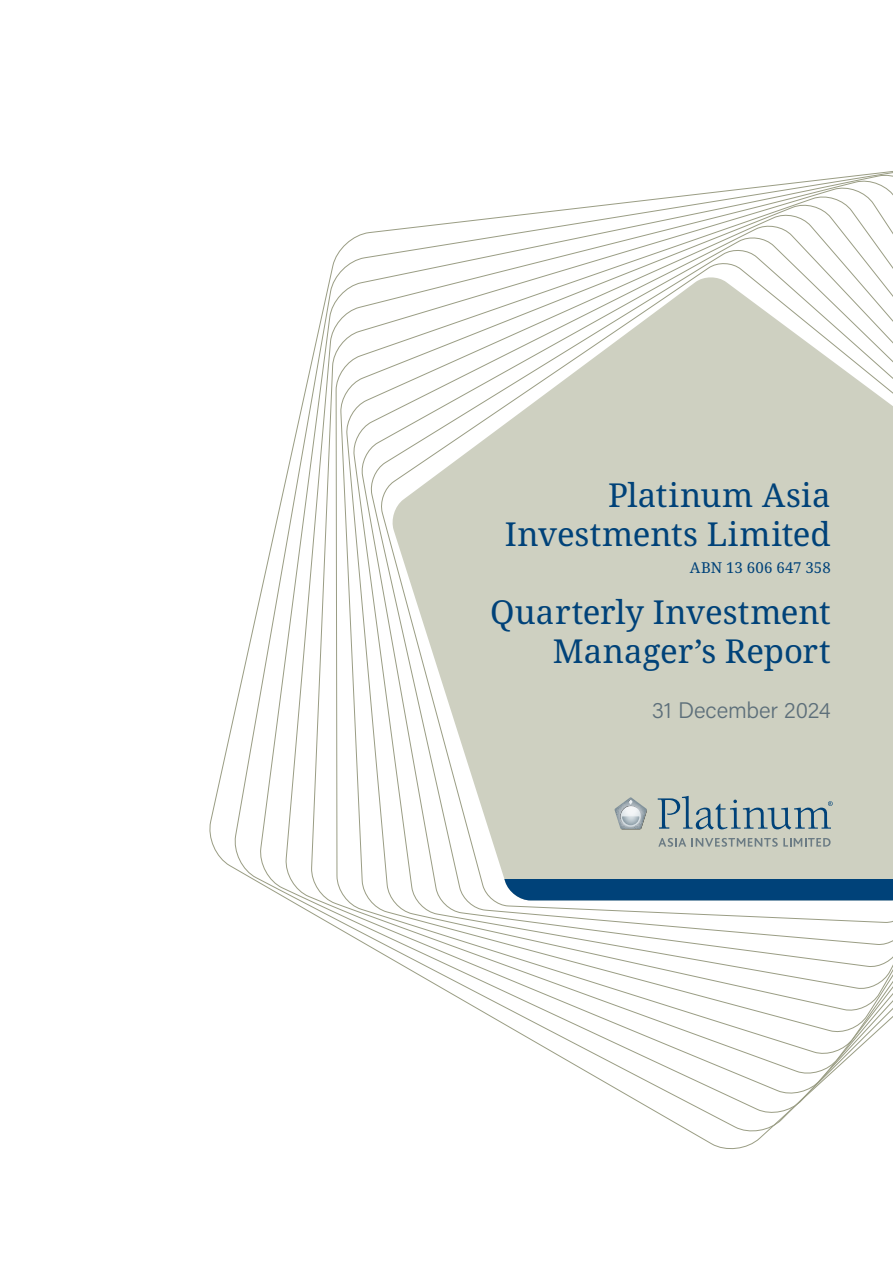
<style>
.page{position:relative;width:893px;height:1263px;background:#fff}
.page>*{position:absolute;margin:0;border:0;box-sizing:border-box;transform-origin:0 0}
.t1{font:33px/39px "Noto Serif";color:#004279;text-align:right}
.t2{font:300 22.5px "Acumin Pro";color:#5d6f7a}
.t3{font:15px "Noto Serif";letter-spacing:.005em;color:#004279}
</style>
<div class="page">
<svg style="left:311px;top:185px;width:582px;height:742px"></svg>
<svg style="left:335px;top:194px;width:558px;height:956px"></svg>
<svg style="left:340px;top:202px;width:553px;height:833px"></svg>
<svg style="left:346px;top:212px;width:547px;height:801px"></svg>
<svg style="left:353px;top:223px;width:540px;height:768px"></svg>
<svg style="left:360px;top:235px;width:533px;height:734px"></svg>
<svg style="left:369px;top:248px;width:524px;height:698px"></svg>
<svg style="left:379px;top:261px;width:514px;height:663px"></svg>
<svg style="left:390px;top:276px;width:503px;height:603px;fill:#ced0c1"></svg>
<svg style="left:390px;top:879px;width:503px;height:21px;fill:#004279"></svg>
<svg style="left:658px;top:796px;width:175px;height:33px"></svg>
<svg style="left:614px;top:797px;width:33px;height:32px"></svg>
<svg style="left:658px;top:838px;width:28px;height:9px"></svg>
<svg style="left:692px;top:838px;width:139px;height:9px"></svg>
<p class="t1" style="left:505px;top:476px;width:328px">Platinum Asia<br>Investments Limited</p>
<p class="t3" style="left:690px;top:557px;width:142px">ABN 13 606 647 358</p>
<p class="t1" style="left:490px;top:594px;width:342px">Quarterly Investment<br>Manager’s Report</p>
<p class="t2" style="left:652px;top:695px;width:181px">31 December 2024</p>
</div>
